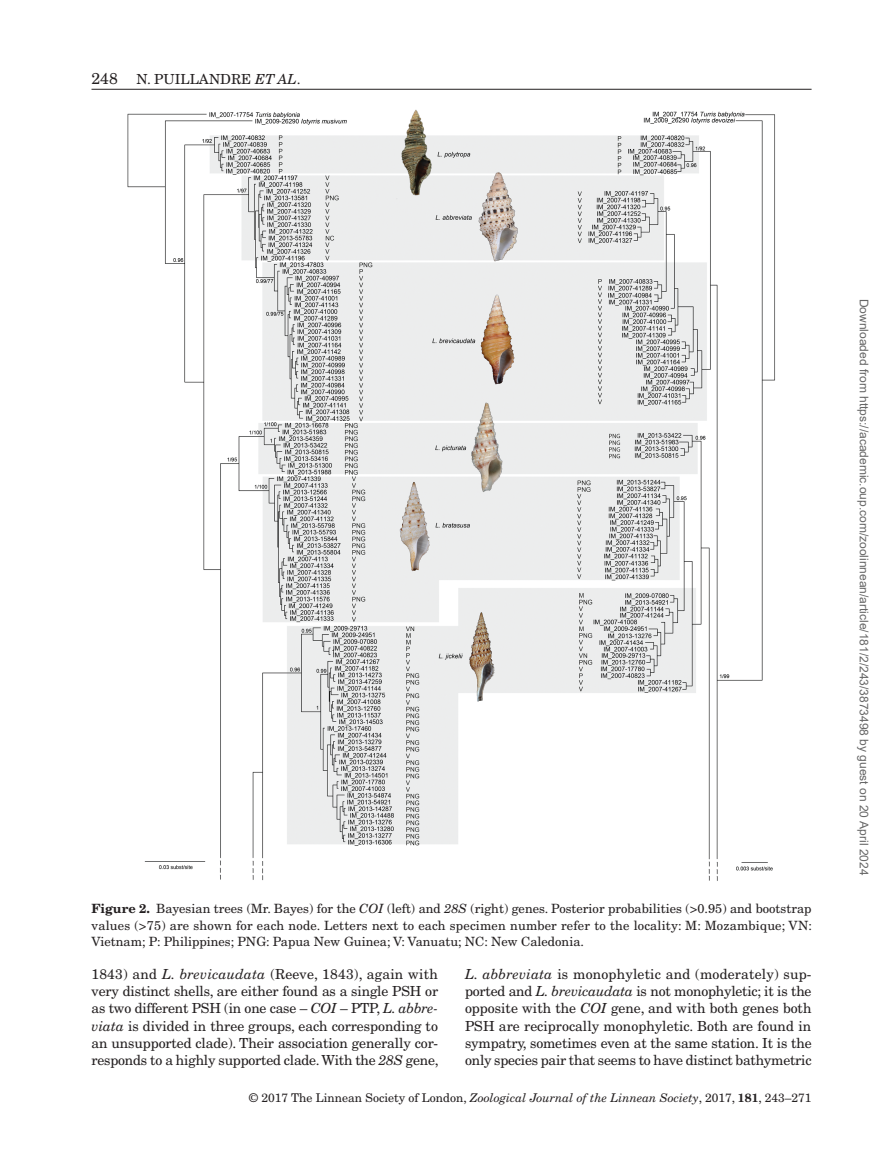
<style>
.page{position:relative;width:893px;height:1174px;background:#fff}
.page>*{position:absolute;margin:0;border:0;box-sizing:border-box;transform-origin:0 0}
.t1{font:13.8px/17.2px "New Century Schlbk";letter-spacing:-.015em;color:#231f20;text-align:justify}
.t2{font:12.75px/16.5px "New Century Schlbk";color:#231f20;text-align:justify}
.t3{font:12px "Arial";color:#666}
.t4{font:12px "New Century Schlbk";color:#231f20}
.s1{font-size:15.75px}
.s2{font-style:italic}
.s3{font-weight:700}
</style>
<div class="page">
<hr style="left:92px;top:89px;width:720px;height:1px;background:#231f20">
<img style="left:128px;top:110px;width:647px;height:771px">
<p class="t1" style="left:92px;top:70px;width:211px"><span class="s1">248</span> N. PUILLANDRE <span class="s2">ET AL</span>.</p>
<p class="t2" style="left:92px;top:900px;width:722px"><span class="s3">Figure 2.</span> Bayesian trees (Mr. Bayes) for the <span class="s2">COI</span> (left) and <span class="s2">28S</span> (right) genes. Posterior probabilities (&gt;0.95) and bootstrap values (&gt;75) are shown for each node. Letters next to each specimen number refer to the locality: M: Mozambique; VN:<br>Vietnam; P: Philippines; PNG: Papua New Guinea; V: Vanuatu; NC: New Caledonia.</p>
<p class="t1" style="left:92px;top:965px;width:349px">1843) and <span class="s2">L. brevicaudata</span> (Reeve, 1843), again with very distinct shells, are either found as a single PSH or as two different PSH (in one case – <span class="s2">COI</span> – PTP, <span class="s2">L. abbre&shy;viata</span> is divided in three groups, each corresponding to an unsupported clade). Their association generally cor&shy;responds to a highly supported clade. With the <span class="s2">28S</span> gene,</p>
<p class="t1" style="left:465px;top:965px;width:348px"><span class="s2">L. abbreviata</span> is monophyletic and (moderately) sup&shy;ported and <span class="s2">L. brevicaudata</span> is not monophyletic; it is the opposite with the <span class="s2">COI</span> gene, and with both genes both PSH are reciprocally monophyletic. Both are found in sympatry, sometimes even at the same station. It is the only species pair that seems to have distinct bathymetric</p>
<p class="t4" style="left:249px;top:1090px;width:564px">© 2017 The Linnean Society of London, <span class="s2">Zoological Journal of the Linnean Society</span>, 2017, <span class="s3">181</span>, 243–271</p>
<p class="t3" style="left:868px;top:298px;width:578px;rotate:90deg">Downloaded from https://academic.oup.com/zoolinnean/article/181/2/243/3873498 by guest on 20 April 2024</p>
</div>
